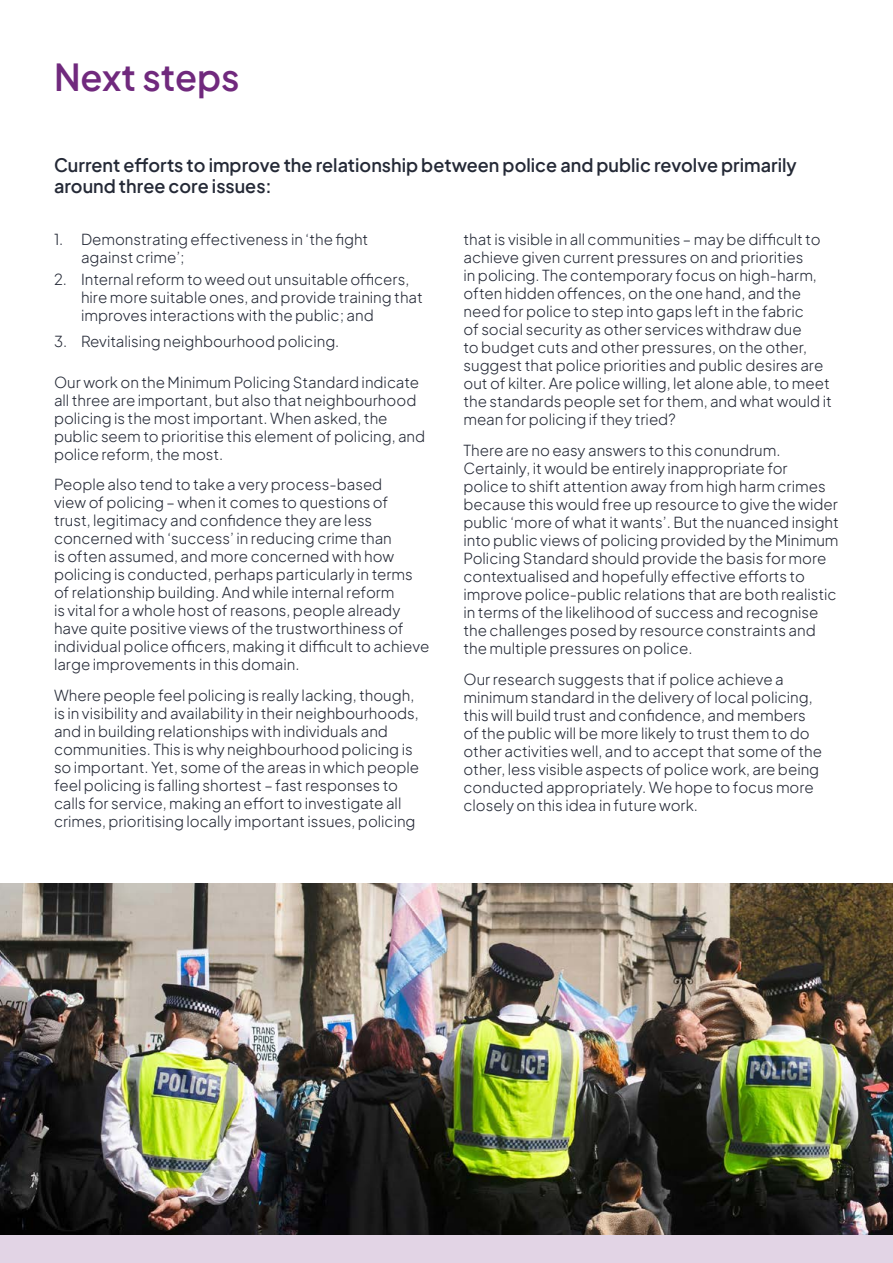
<style>
.page{position:relative;width:893px;height:1263px;background:#fff}
.page>*{position:absolute;margin:0;border:0;box-sizing:border-box;transform-origin:0 0}
.Heading_2{font:600 36px "Plus Jakarta Sans";color:#70297d}
.Bold_intro_copy{font:600 18px/21.6px "Plus Jakarta Sans";color:#242936}
.t1{font:300 15px/18px "Plus Jakarta Sans";color:#242936}
</style>
<div class="page">
<img style="left:0;top:883px;width:893px;height:352px">
<div style="left:0;top:1235px;width:893px;height:28px;background:#e2d4e5"></div>
<p class="Heading_2" style="left:54px;top:47px;width:187px">Next steps</p>
<p class="Bold_intro_copy" style="left:54px;top:152px;width:744px">Current efforts to improve the relationship between police and public revolve primarily around three core issues:</p>
<p class="t1" style="left:81px;top:229px;width:289px;text-indent:-27px">1. Demonstrating effectiveness in ‘the fight against crime’;</p>
<p class="t1" style="left:81px;top:269px;width:343px;text-indent:-27px">2. Internal reform to weed out unsuitable officers, hire more suitable ones, and provide training that improves interactions with the public; and</p>
<p class="t1" style="left:54px;top:331px;width:287px">3. Revitalising neighbourhood policing.</p>
<p class="t1" style="left:54px;top:371px;width:373px">Our work on the Minimum Policing Standard indicate all three are important, but also that neighbourhood policing is the most important. When asked, the public seem to prioritise this element of policing, and police reform, the most.</p>
<p class="t1" style="left:54px;top:474px;width:377px">People also tend to take a very process-based<br>view of policing – when it comes to questions of<br>trust, legitimacy and confidence they are less concerned with ‘success’ in reducing crime than<br>is often assumed, and more concerned with how policing is conducted, perhaps particularly in terms of relationship building. And while internal reform<br>is vital for a whole host of reasons, people already have quite positive views of the trustworthiness of individual police officers, making it difficult to achieve large improvements in this domain.</p>
<p class="t1" style="left:54px;top:685px;width:367px">Where people feel policing is really lacking, though, is in visibility and availability in their neighbourhoods, and in building relationships with individuals and communities. This is why neighbourhood policing is so important. Yet, some of the areas in which people feel policing is falling shortest – fast responses to calls for service, making an effort to investigate all crimes, prioritising locally important issues, policing</p>
<p class="t1" style="left:463px;top:229px;width:370px">that is visible in all communities – may be difficult to achieve given current pressures on and priorities<br>in policing. The contemporary focus on high-harm, often hidden offences, on the one hand, and the need for police to step into gaps left in the fabric<br>of social security as other services withdraw due<br>to budget cuts and other pressures, on the other, suggest that police priorities and public desires are out of kilter. Are police willing, let alone able, to meet the standards people set for them, and what would it mean for policing if they tried?</p>
<p class="t1" style="left:463px;top:440px;width:377px">There are no easy answers to this conundrum.<br>Certainly, it would be entirely inappropriate for<br>police to shift attention away from high harm crimes because this would free up resource to give the wider public ‘more of what it wants’. But the nuanced insight into public views of policing provided by the Minimum Policing Standard should provide the basis for more contextualised and hopefully effective efforts to improve police-public relations that are both realistic in terms of the likelihood of success and recognise the challenges posed by resource constraints and the multiple pressures on police.</p>
<p class="t1" style="left:463px;top:669px;width:360px">Our research suggests that if police achieve a minimum standard in the delivery of local policing, this will build trust and confidence, and members of the public will be more likely to trust them to do other activities well, and to accept that some of the other, less visible aspects of police work, are being conducted appropriately. We hope to focus more closely on this idea in future work.</p>
</div>
